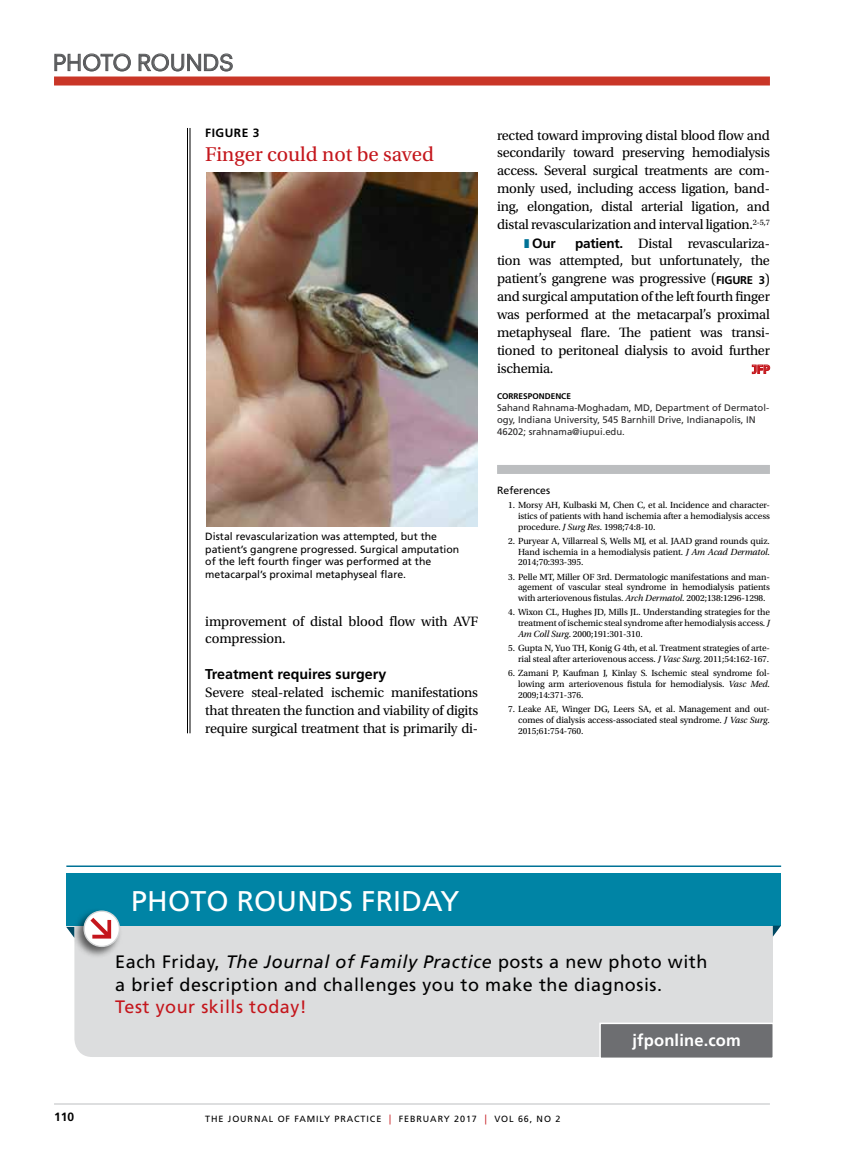
<style>
.page{position:relative;width:851px;height:1161px;background:#fff}
.page>*{position:absolute;margin:0;border:0;box-sizing:border-box;transform-origin:0 0}
.t1{font:28.5px "Frutiger LT Std";letter-spacing:.005em;color:#fff}
.t2{font:21.75px "Neuzeit SLT Std";color:#58595b}
.t3{font:21px "Utopia Std";color:#c4161c}
.t4{font:18px/22.5px "Frutiger LT Std";letter-spacing:.03em;color:#000}
.t5{font:18px "Frutiger LT Std";letter-spacing:.03em;color:#c4161c}
.t6{font:700 16.5px "Frutiger LT Std";letter-spacing:.01em;color:#fff}
.t7{font:14.25px/18px "Utopia Std";letter-spacing:-.02em;color:#000;text-align:justify}
.t8{font:700 14.25px "Frutiger LT Std";color:#000}
.t9{font:700 13.5px "Frutiger LT Std";color:#000}
.t10{font:700 12px "Frutiger LT Std";letter-spacing:.04em;color:#000}
.t11{font:11.25px "Neuzeit SLT Std Book Heavy SC800";color:#c4161c}
.t12{font:10.5px/12.8px "Frutiger LT Std";color:#000}
.t13{font:9.45px/12px "Frutiger LT Std";color:#292829}
.t14{font:9.3px/10.8px "Utopia Std";letter-spacing:-.01em;color:#000;text-align:justify}
.t15{font:9px "Frutiger LT Std";letter-spacing:.1em;color:#000}
.t16{font:700 8.25px "Frutiger LT Std";color:#000}
.s1{color:#007296}
.s2{font-family:"Frutiger LT Std";font-weight:700;font-size:13.5px}
.s3{font-family:"Frutiger LT Std";font-weight:700;font-size:11.25px}
.s4{font-style:italic}
.s5{font-size:9.9px;color:#c4161c}
</style>
<div class="page">
<div style="left:54px;top:77px;width:716px;height:9px;background:#c93627"></div>
<hr style="left:54px;top:1104px;width:716px;height:1px;background:#bcbec0">
<svg style="left:54px;top:53px;width:77px;height:19px"></svg>
<svg style="left:138px;top:53px;width:95px;height:19px"></svg>
<hr style="left:190px;top:128px;width:1px;height:605px;background:#000">
<hr style="left:187px;top:128px;width:1px;height:605px;background:#000">
<div style="left:497px;top:465px;width:273px;height:9px;background:#bcbec0"></div>
<svg style="left:751px;top:364px;width:19px;height:10px"></svg>
<img style="left:206px;top:172px;width:271px;height:354px">
<div style="left:74px;top:908px;width:699px;height:149px;background:#dcddde;border-radius:18px"></div>
<hr style="left:66px;top:866px;width:715px;height:1px;background:#007296">
<div style="left:599px;top:1023px;width:175px;height:36px;background:#6d6e71;border:2px solid #fff"></div>
<div style="left:66px;top:873px;width:714px;height:53px;background:#0084a5"></div>
<div style="left:72px;top:908px;width:50px;height:50px;background:#000;opacity:.59"></div>
<svg style="left:84px;top:911px;width:35px;height:35px"></svg>
<div style="left:83px;top:910px;width:37px;height:37px;border:1px solid #d5d7d8;border-radius:50%"></div>
<svg style="left:90px;top:918px;width:21px;height:21px"></svg>
<svg style="left:66px;top:927px;width:8px;height:11px"></svg>
<svg style="left:772px;top:926px;width:9px;height:11px"></svg>
<h2 class="t2" style="left:53px;top:49px;width:182px">PHOTO ROUNDS</h2>
<p class="t10" style="left:205px;top:126px;width:56px">FIGURE 3</p>
<h3 class="t3" style="left:205px;top:143px;width:230px">Finger could not be saved</h3>
<p class="t7" style="left:497px;top:126px;width:274px">rected toward improving distal blood flow and secondarily toward preserving hemodialysis access. Several surgical treatments are com&shy;monly used, including access ligation, band&shy;ing, elongation, distal arterial ligation, and distal revascularization and interval ligation.<sup>2-5,7</sup></p>
<h3 class="t9" style="left:524px;top:235px;width:33px"><span class="s1">❚</span> Our</h3>
<p class="t7" style="left:497px;top:234px;width:274px;text-indent:78px"><span class="s2">patient.</span> Distal revasculariza&shy;tion was attempted, but unfortunately, the patient’s gangrene was progressive (<span class="s3">FIGURE 3</span>) and surgical amputation of the left fourth finger was performed at the metacarpal’s proximal metaphyseal flare. The patient was transi&shy;tioned to peritoneal dialysis to avoid further ischemia.</p>
<p class="t11" style="left:752px;top:362px;width:19px">JFP</p>
<p class="t16" style="left:497px;top:391px;width:75px">CORRESPONDENCE</p>
<p class="t13" style="left:497px;top:401px;width:274px">Sahand Rahnama-Moghadam, MD, Department of Dermatol&shy;ogy, Indiana University, 545 Barnhill Drive, Indianapolis, IN<br>46202; srahnama@iupui.edu.</p>
<p class="t12" style="left:205px;top:530px;width:255px">Distal revascularization was attempted, but the patient’s gangrene progressed. Surgical amputation of the left fourth finger was performed at the metacarpal’s proximal metaphyseal flare.</p>
<h3 class="t7" style="left:205px;top:612px;width:274px">improvement of distal blood flow with AVF compression.</h3>
<h3 class="t8" style="left:205px;top:666px;width:182px">Treatment requires surgery</h3>
<h3 class="t7" style="left:205px;top:684px;width:274px">Severe steal-related ischemic manifestations that threaten the function and viability of digits require surgical treatment that is primarily di-</h3>
<p class="t12" style="left:497px;top:484px;width:55px">References</p>
<p class="t14" style="left:518px;top:500px;width:253px;text-indent:-10px">1. Morsy AH, Kulbaski M, Chen C, et al. Incidence and character&shy;istics of patients with hand ischemia after a hemodialysis access procedure. <span class="s4">J Surg Res</span>. 1998;74:8-10.</p>
<p class="t14" style="left:518px;top:535px;width:253px;text-indent:-10px">2. Puryear A, Villarreal S, Wells MJ, et al. JAAD grand rounds quiz.<br>Hand ischemia in a hemodialysis patient. <span class="s4">J Am Acad Dermatol</span>.<br>2014;70:393-395.</p>
<p class="t14" style="left:518px;top:571px;width:253px;text-indent:-10px">3. Pelle MT, Miller OF 3rd. Dermatologic manifestations and man&shy;agement of vascular steal syndrome in hemodialysis patients with arteriovenous fistulas. <span class="s4">Arch Dermatol</span>. 2002;138:1296-1298.</p>
<p class="t14" style="left:518px;top:607px;width:253px;text-indent:-10px">4. Wixon CL, Hughes JD, Mills JL. Understanding strategies for the treatment of ischemic steal syndrome after hemodialysis access. <span class="s4">J Am Coll Surg</span>. 2000;191:301-310.</p>
<p class="t14" style="left:508px;top:643px;width:263px;text-align:right">5. Gupta N, Yuo TH, Konig G 4th, et al. Treatment strategies of arte&shy;rial steal after arteriovenous access. <span class="s4">J Vasc Surg</span>. 2011;54:162-167.</p>
<p class="t14" style="left:518px;top:668px;width:253px;text-indent:-10px">6. Zamani P, Kaufman J, Kinlay S. Ischemic steal syndrome fol&shy;lowing arm arteriovenous fistula for hemodialysis. <span class="s4">Vasc Med</span>.<br>2009;14:371-376.</p>
<p class="t14" style="left:518px;top:704px;width:253px;text-indent:-10px">7. Leake AE, Winger DG, Leers SA, et al. Management and out&shy;comes of dialysis access-associated steal syndrome. <span class="s4">J Vasc Surg</span>.<br>2015;61:754-760.</p>
<h1 class="t1" style="left:131px;top:884px;width:330px">PHOTO ROUNDS FRIDAY</h1>
<h3 class="t4" style="left:115px;top:951px;width:593px">Each Friday, <span class="s4">The Journal of Family Practice</span> posts a new photo with a brief description and challenges you to make the diagnosis.</h3>
<h3 class="t5" style="left:115px;top:996px;width:193px">Test your skills today!</h3>
<h3 class="t6" style="left:632px;top:1031px;width:110px">jfponline.com</h3>
<p class="t10" style="left:54px;top:1110px;width:22px">110</p>
<p class="t15" style="left:205px;top:1113px;width:356px">THE JOURNAL OF FAMILY PRACTICE <span class="s5">|</span> FEBRUARY 2017 <span class="s5">|</span> VOL 66, NO 2</p>
</div>
